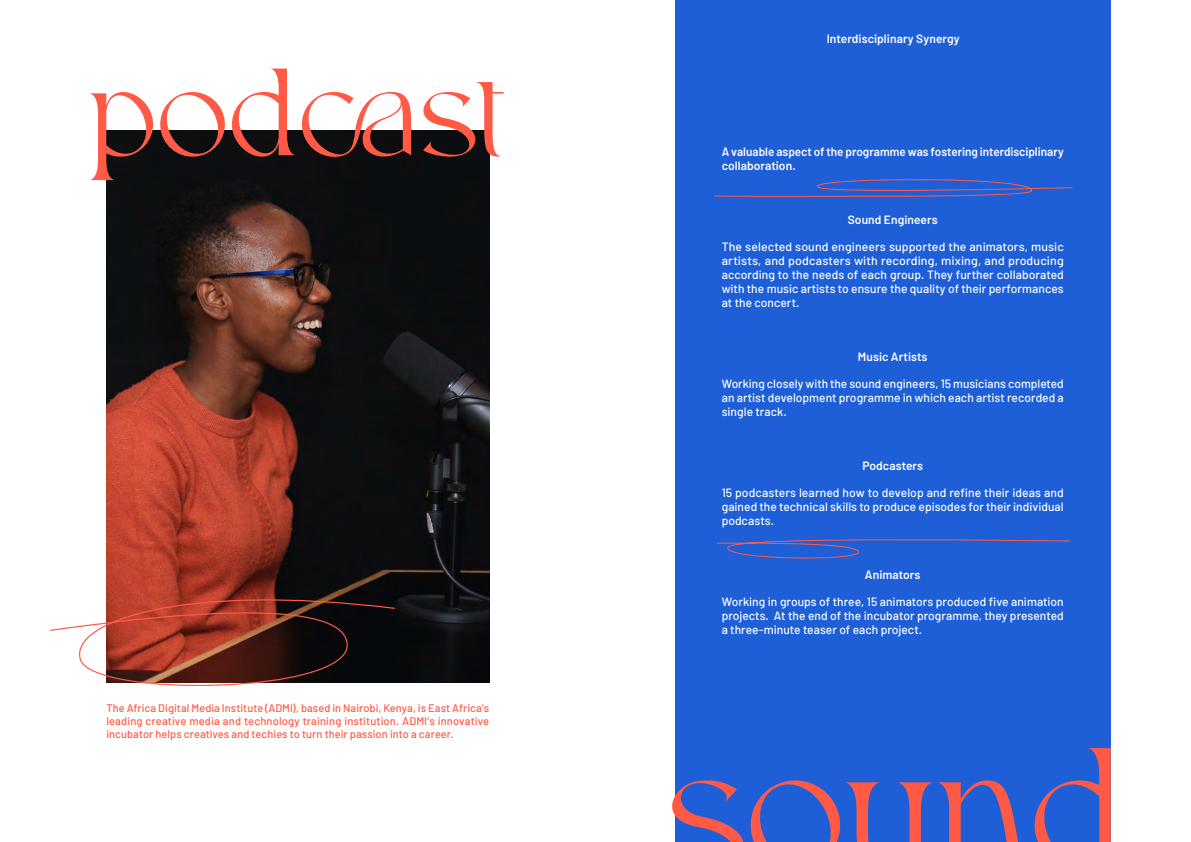
<style>
.page{position:relative;width:1191px;height:842px;background:#fff}
.page>*{position:absolute;margin:0;border:0;box-sizing:border-box;transform-origin:0 0}
.t1{font:171.2px "Roxie Rossa";letter-spacing:-.02em;color:#ff5a46}
.t2{font:123.9px "Roxie Rossa";letter-spacing:-.01em;color:#ff5a46}
.t3{font:500 12px/14px "Barlow";letter-spacing:.005em;color:#fff;text-align:justify}
.t4{font:600 12px/14px "Barlow";letter-spacing:.005em;color:#fff}
.t5{font:500 11px/13px "Barlow";letter-spacing:.005em;color:#ff5a46;text-align:justify}
</style>
<div class="page">
<div style="left:675px;top:0;width:435px;height:842px;background:#1e5fd7"></div>
<img style="left:106px;top:130px;width:383px;height:552px">
<svg style="left:50px;top:582px;width:346px;height:104px"></svg>
<svg style="left:714px;top:179px;width:359px;height:18px"></svg>
<svg style="left:716px;top:539px;width:354px;height:20px"></svg>
<h2 class="t2" style="left:88px;top:37px;width:415px">podcast</h2>
<p class="t5" style="left:106px;top:701px;width:384px">The Africa Digital Media Institute (ADMI), based in Nairobi, Kenya, is East Africa’s leading creative media and technology training institution. ADMI‘s innovative incubator helps creatives and techies to turn their passion into a career.</p>
<p class="t4" style="left:827px;top:31px;width:134px">Interdisciplinary Synergy</p>
<p class="t4" style="left:721px;top:145px;width:344px">A valuable aspect of the programme was fostering interdisciplinary collaboration.</p>
<p class="t4" style="left:848px;top:213px;width:91px">Sound Engineers</p>
<p class="t3" style="left:721px;top:240px;width:344px">The selected sound engineers supported the animators, music artists, and podcasters with recording, mixing, and producing according to the needs of each group. They further collaborated with the music artists to ensure the quality of their performances at the concert.</p>
<p class="t4" style="left:858px;top:350px;width:71px">Music Artists</p>
<p class="t3" style="left:721px;top:377px;width:343px">Working closely with the sound engineers, 15 musicians completed an artist development programme in which each artist recorded a single track.</p>
<p class="t4" style="left:862px;top:459px;width:62px">Podcasters</p>
<p class="t3" style="left:721px;top:486px;width:343px">15 podcasters learned how to develop and refine their ideas and gained the technical skills to produce episodes for their individual podcasts.</p>
<p class="t4" style="left:865px;top:568px;width:57px">Animators</p>
<p class="t3" style="left:721px;top:595px;width:344px">Working in groups of three, 15 animators produced five animation projects. At the end of the incubator programme, they presented a three-minute teaser of each project.</p>
<h1 class="t1" style="left:666px;top:705px;width:461px">sound</h1>
</div>
